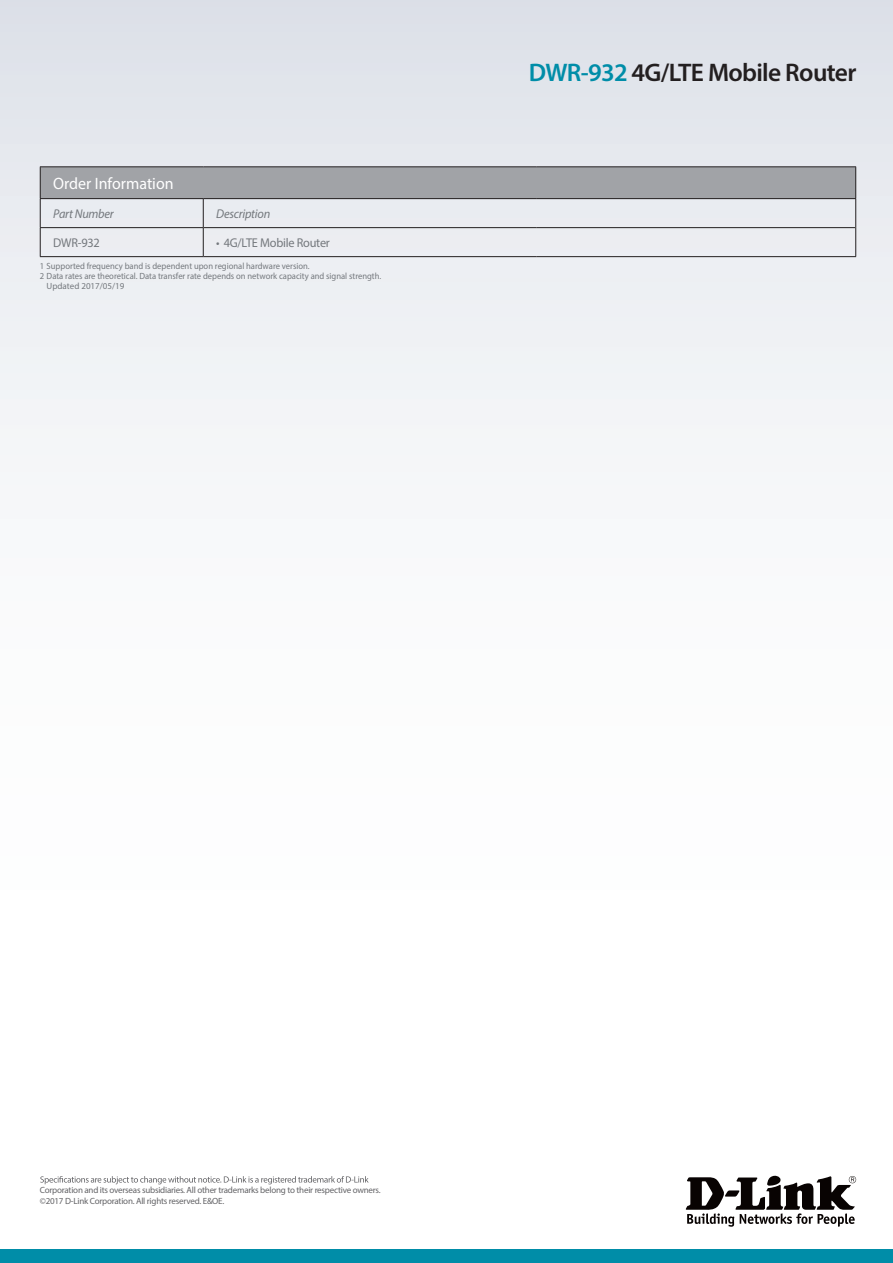
<style>
.page{position:relative;width:893px;height:1263px;background:#fff}
.page>*{position:absolute;margin:0;border:0;box-sizing:border-box;transform-origin:0 0}
.t1{font:600 25.5px "Myriad Pro";letter-spacing:-.025em;color:#231f20}
.t2{font:16.5px "Myriad Pro";color:#fff}
.t3{font:12.75px "Myriad Pro";letter-spacing:-.02em;color:#74787d}
.t4{font:italic 12.75px "Myriad Pro";letter-spacing:-.02em;color:#74787d}
.t5{font:9px "Myriad Pro";color:#74787d;scale:.95 1}
.t6{font:9px/10.8px "Myriad Pro";letter-spacing:-.025em;color:#636366}
.t7{font:9px "Myriad Pro";color:#74787d}
.s1{color:#008da8}
</style>
<div class="page">
<div style="left:0;top:0;width:893px;height:1084px;background:linear-gradient(to bottom,#e2e6ec,#fff)"></div>
<div style="left:0;top:1249px;width:893px;height:14px;background:#008da8"></div>
<svg style="left:686px;top:1176px;width:170px;height:51px"></svg>
<svg style="left:40px;top:1176px;width:329px;height:8px"></svg>
<div style="left:40px;top:167px;width:816px;height:32px;background:#a1a3a7"></div>
<hr style="left:40px;top:198px;width:163px;height:1px;background:#231f20">
<hr style="left:40px;top:227px;width:163px;height:1px;background:#231f20">
<svg style="left:40px;top:199px;width:1px;height:57px"></svg>
<hr style="left:40px;top:256px;width:163px;height:1px;background:#231f20">
<hr style="left:855px;top:167px;width:1px;height:31px;background:#231f20">
<hr style="left:40px;top:166px;width:163px;height:1px;background:#231f20">
<hr style="left:203px;top:166px;width:334px;height:1px;background:#231f20">
<hr style="left:537px;top:166px;width:319px;height:1px;background:#231f20">
<hr style="left:40px;top:167px;width:1px;height:31px;background:#231f20">
<hr style="left:203px;top:198px;width:334px;height:1px;background:#231f20">
<hr style="left:537px;top:198px;width:319px;height:1px;background:#231f20">
<hr style="left:203px;top:227px;width:334px;height:1px;background:#231f20">
<svg style="left:203px;top:199px;width:1px;height:57px"></svg>
<hr style="left:537px;top:227px;width:318px;height:1px;background:#231f20">
<hr style="left:203px;top:256px;width:334px;height:1px;background:#231f20">
<hr style="left:537px;top:256px;width:319px;height:1px;background:#231f20">
<svg style="left:855px;top:199px;width:1px;height:57px"></svg>
<h2 class="t2" style="left:53px;top:173px;width:122px">Order Information</h2>
<h3 class="t4" style="left:53px;top:206px;width:62px">Part Number</h3>
<h3 class="t4" style="left:216px;top:206px;width:55px">Description</h3>
<h3 class="t3" style="left:53px;top:235px;width:48px">DWR-932</h3>
<h3 class="t3" style="left:216px;top:235px;width:115px">• 4G/LTE Mobile Router</h3>
<p class="t5" style="left:40px;top:261px;width:286px">1 Supported frequency band is dependent upon regional hardware version.</p>
<p class="t5" style="left:40px;top:270px;width:361px">2 Data rates are theoretical. Data transfer rate depends on network capacity and signal strength.</p>
<p class="t7" style="left:47px;top:280px;width:79px">Updated 2017/05/19</p>
<h1 class="t1" style="left:529px;top:56px;width:329px"><span class="s1">DWR-932</span> 4G/LTE Mobile Router</h1>
<p class="t6" style="left:40px;top:1185px;width:342px">Corporation and its overseas subsidiaries. All other trademarks belong to their respective owners. ©2017 D-Link Corporation. All rights reserved. E&amp;OE.</p>
</div>
